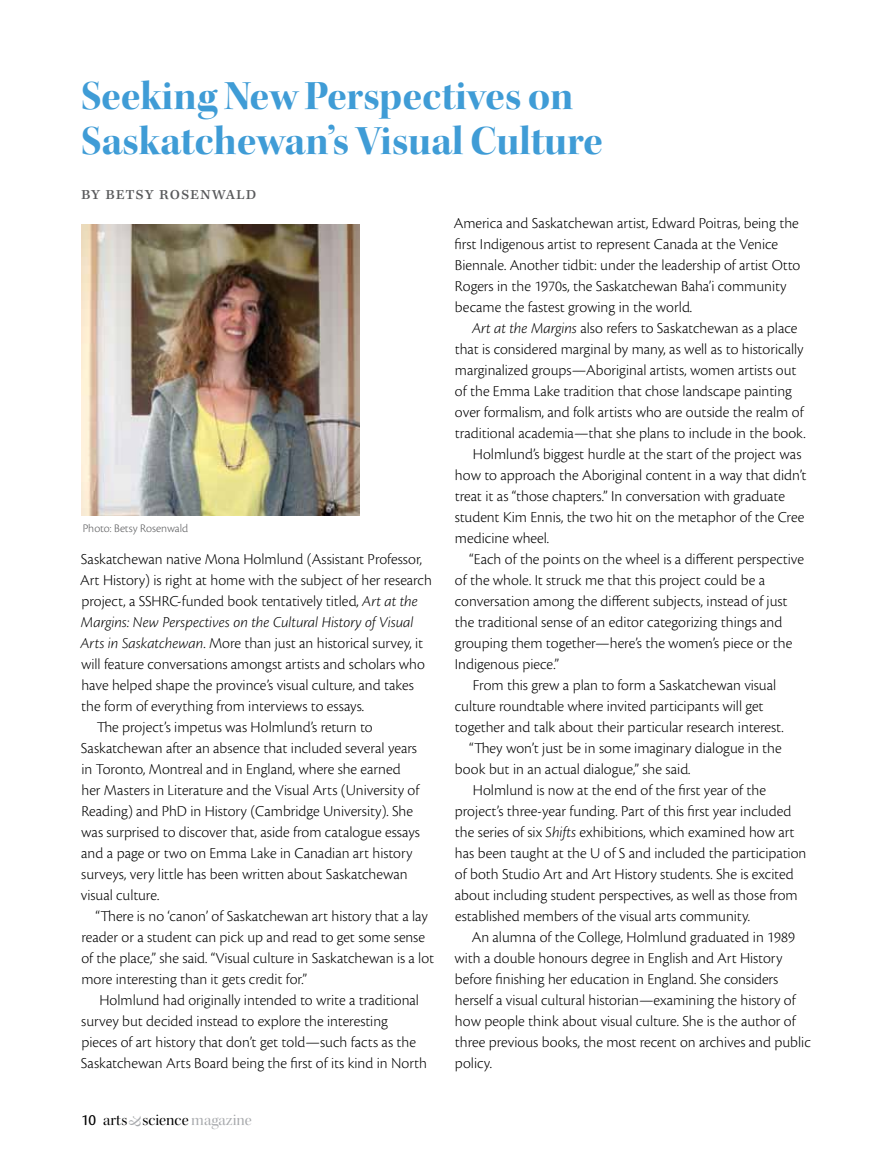
<style>
.page{position:relative;width:891px;height:1161px;background:#fff}
.page>*{position:absolute;margin:0;border:0;box-sizing:border-box;transform-origin:0 0}
.t1{font:42px/45px "Kepler Std Bold Disp";color:#3f9cd6}
.t2{font:18px "Kepler Std";letter-spacing:.045em;color:#58595b}
.t3{font:18px "Kepler Std Disp";color:#a7a9ac}
.t4{font:16.5px "Kepler Std Disp";letter-spacing:.005em;color:#000}
.t5{font:300 15.75px/21px "Cronos Pro";color:#000}
.t6{font:italic 300 15.75px "Cronos Pro";letter-spacing:-.005em;color:#000}
.t7{font:300 12px "Cronos Pro";color:#58595b}
.s1{font-style:italic}
.s2{font-family:"Cronos Pro"}
.s3{color:#a7a9ac}
</style>
<div class="page">
<img style="left:81px;top:224px;width:279px;height:292px">
<h1 class="t1" style="left:81px;top:74px;width:523px">Seeking New Perspectives on<br>Saskatchewan’s Visual Culture</h1>
<p class="t2" style="left:81px;top:184px;width:177px">by betsy rosenwald</p>
<p class="t7" style="left:83px;top:522px;width:107px">Photo: Betsy Rosenwald</p>
<p class="t5" style="left:81px;top:549px;width:343px">Saskatchewan native Mona Holmlund (Assistant Professor,</p>
<p class="t5" style="left:80px;top:570px;width:353px">Art History) is right at home with the subject of her research</p>
<p class="t5" style="left:81px;top:591px;width:338px">project, a SSHRC-funded book tentatively titled, <span class="s1">Art at the</span></p>
<p class="t6" style="left:81px;top:613px;width:334px">Margins: New Perspectives on the Cultural History of Visual</p>
<p class="t5" style="left:80px;top:633px;width:344px"><span class="s1">Arts in Saskatchewan</span>. More than just an historical survey, it</p>
<p class="t5" style="left:81px;top:654px;width:345px">will feature conversations amongst artists and scholars who</p>
<p class="t5" style="left:81px;top:675px;width:334px">have helped shape the province’s visual culture, and takes</p>
<p class="t5" style="left:81px;top:696px;width:284px">the form of everything from interviews to essays.</p>
<p class="t5" style="left:97px;top:717px;width:278px">The project’s impetus was Holmlund’s return to</p>
<p class="t5" style="left:81px;top:738px;width:338px">Saskatchewan after an absence that included several years</p>
<p class="t5" style="left:82px;top:759px;width:321px">in Toronto, Montreal and in England, where she earned</p>
<p class="t5" style="left:81px;top:780px;width:339px">her Masters in Literature and the Visual Arts (University of</p>
<p class="t5" style="left:81px;top:801px;width:333px">Reading) and PhD in History (Cambridge University). She</p>
<p class="t5" style="left:81px;top:822px;width:340px">was surprised to discover that, aside from catalogue essays</p>
<p class="t5" style="left:81px;top:843px;width:333px">and a page or two on Emma Lake in Canadian art history</p>
<p class="t5" style="left:81px;top:864px;width:328px">surveys, very little has been written about Saskatchewan</p>
<p class="t5" style="left:81px;top:885px;width:80px">visual culture.</p>
<p class="t5" style="left:96px;top:906px;width:334px">“There is no ‘canon’ of Saskatchewan art history that a lay</p>
<p class="t5" style="left:82px;top:927px;width:345px">reader or a student can pick up and read to get some sense</p>
<p class="t5" style="left:81px;top:948px;width:354px">of the place,” she said. “Visual culture in Saskatchewan is a lot</p>
<p class="t5" style="left:81px;top:969px;width:227px">more interesting than it gets credit for.”</p>
<p class="t5" style="left:99px;top:989px;width:321px">Holmlund had originally intended to write a traditional</p>
<p class="t5" style="left:81px;top:1010px;width:308px">survey but decided instead to explore the interesting</p>
<p class="t5" style="left:81px;top:1031px;width:336px">pieces of art history that don’t get told—such facts as the</p>
<p class="t5" style="left:81px;top:1052px;width:348px">Saskatchewan Arts Board being the first of its kind in North</p>
<p class="t4" style="left:81px;top:1111px;width:172px"><span class="s2">10</span> arts science<span class="s3">magazine</span></p>
<p class="t3" style="left:125px;top:1127px;width:13px;rotate:-90deg">&amp;</p>
<p class="t5" style="left:454px;top:213px;width:348px">America and Saskatchewan artist, Edward Poitras, being the first Indigenous artist to represent Canada at the Venice Biennale. Another tidbit: under the leadership of artist Otto Rogers in the 1970s, the Saskatchewan Baha’i community became the fastest growing in the world.</p>
<p class="t5" style="left:472px;top:318px;width:327px"><span class="s1">Art at the Margins</span> also refers to Saskatchewan as a place</p>
<p class="t5" style="left:455px;top:339px;width:350px">that is considered marginal by many, as well as to historically</p>
<p class="t5" style="left:455px;top:360px;width:343px">marginalized groups—Aboriginal artists, women artists out</p>
<p class="t5" style="left:455px;top:381px;width:339px">of the Emma Lake tradition that chose landscape painting</p>
<p class="t5" style="left:455px;top:402px;width:350px">over formalism, and folk artists who are outside the realm of</p>
<p class="t5" style="left:455px;top:423px;width:352px">traditional academia—that she plans to include in the book.</p>
<p class="t5" style="left:473px;top:444px;width:330px">Holmlund’s biggest hurdle at the start of the project was</p>
<p class="t5" style="left:455px;top:465px;width:353px">how to approach the Aboriginal content in a way that didn’t</p>
<p class="t5" style="left:455px;top:486px;width:332px">treat it as “those chapters.” In conversation with graduate</p>
<p class="t5" style="left:455px;top:507px;width:351px">student Kim Ennis, the two hit on the metaphor of the Cree</p>
<p class="t5" style="left:455px;top:528px;width:96px">medicine wheel.</p>
<p class="t5" style="left:469px;top:549px;width:336px">“Each of the points on the wheel is a different perspective</p>
<p class="t5" style="left:455px;top:570px;width:312px">of the whole. It struck me that this project could be a</p>
<p class="t5" style="left:455px;top:591px;width:334px">conversation among the different subjects, instead of just</p>
<p class="t5" style="left:455px;top:612px;width:329px">the traditional sense of an editor categorizing things and</p>
<p class="t5" style="left:455px;top:633px;width:339px">grouping them together—here’s the women’s piece or the</p>
<p class="t5" style="left:455px;top:654px;width:106px">Indigenous piece.”</p>
<p class="t5" style="left:473px;top:675px;width:305px">From this grew a plan to form a Saskatchewan visual</p>
<p class="t5" style="left:455px;top:696px;width:310px">culture roundtable where invited participants will get</p>
<p class="t5" style="left:455px;top:717px;width:330px">together and talk about their particular research interest.</p>
<p class="t5" style="left:469px;top:738px;width:314px">“They won’t just be in some imaginary dialogue in the</p>
<p class="t5" style="left:455px;top:759px;width:237px">book but in an actual dialogue,” she said.</p>
<p class="t5" style="left:473px;top:780px;width:295px">Holmlund is now at the end of the first year of the</p>
<p class="t5" style="left:455px;top:801px;width:338px">project’s three-year funding. Part of this first year included</p>
<p class="t5" style="left:455px;top:822px;width:341px">the series of six <span class="s1">Shifts</span> exhibitions, which examined how art</p>
<p class="t5" style="left:455px;top:843px;width:353px">has been taught at the U of S and included the participation</p>
<p class="t5" style="left:455px;top:864px;width:340px">of both Studio Art and Art History students. She is excited</p>
<p class="t5" style="left:455px;top:885px;width:344px">about including student perspectives, as well as those from</p>
<p class="t5" style="left:455px;top:906px;width:297px">established members of the visual arts community.</p>
<p class="t5" style="left:472px;top:927px;width:325px">An alumna of the College, Holmlund graduated in 1989</p>
<p class="t5" style="left:455px;top:948px;width:329px">with a double honours degree in English and Art History</p>
<p class="t5" style="left:455px;top:969px;width:325px">before finishing her education in England. She considers</p>
<p class="t5" style="left:455px;top:990px;width:342px">herself a visual cultural historian—examining the history of</p>
<p class="t5" style="left:455px;top:1011px;width:342px">how people think about visual culture. She is the author of</p>
<p class="t5" style="left:455px;top:1032px;width:357px">three previous books, the most recent on archives and public</p>
<p class="t5" style="left:455px;top:1053px;width:39px">policy.</p>
</div>
